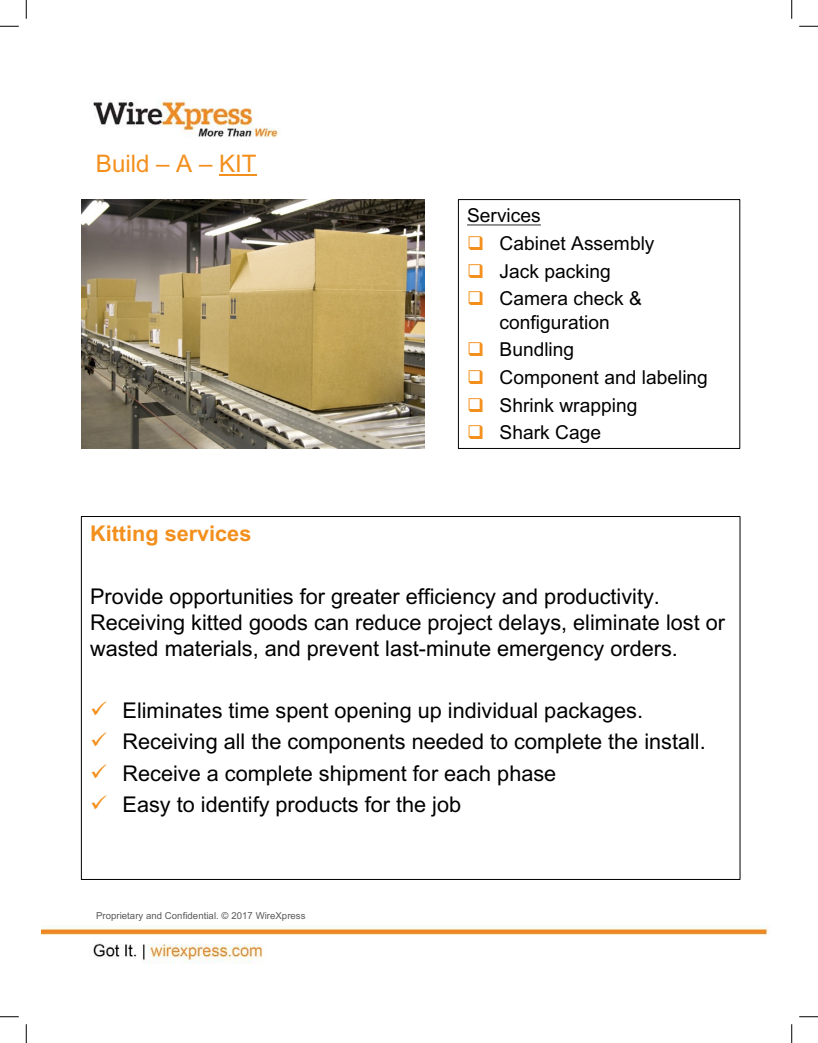
<style>
.page{position:relative;width:818px;height:1043px;background:#fff}
.page>*{position:absolute;margin:0;border:0;box-sizing:border-box;transform-origin:0 0}
.t1{font:24.12px "Arial";color:#f3901d}
.t2{font:21.62px/26px "Arial";color:#000}
.t3{font:700 21.62px "Arial";color:#f3901d}
.t4{font:19.12px/23.2px "Arial";color:#000;text-align:center}
.t5{font:9.62px "Arial";letter-spacing:.01em;color:#595959}
.s1{color:#f3901d}
</style>
<div class="page">
<img style="left:41px;top:99px;width:728px;height:865px">
<hr style="left:219px;top:174px;width:37px;height:1px;background:#f3901d">
<div style="left:458px;top:199px;width:282px;height:250px;border:1px solid #000"></div>
<svg style="left:467px;top:224px;width:74px;height:1px"></svg>
<img style="left:81px;top:199px;width:343px;height:249px">
<svg style="left:0;top:25px;width:19px;height:2px"></svg>
<svg style="left:799px;top:25px;width:19px;height:2px"></svg>
<svg style="left:0;top:1016px;width:19px;height:1px"></svg>
<svg style="left:799px;top:1016px;width:19px;height:1px"></svg>
<svg style="left:25px;top:0;width:2px;height:19px"></svg>
<svg style="left:25px;top:1024px;width:2px;height:18px"></svg>
<svg style="left:791px;top:0;width:1px;height:19px"></svg>
<svg style="left:791px;top:1024px;width:1px;height:18px"></svg>
<p class="t1" style="left:96px;top:146px;width:162px">Build – A – KIT</p>
<p class="t3" style="left:90px;top:518px;width:163px">Kitting services</p>
<p class="t4" style="left:467px;top:204px;width:75px">Services</p>
<p class="t4" style="left:467px;top:231px;width:189px"><span class="s1">❑</span> Cabinet Assembly</p>
<p class="t4" style="left:467px;top:259px;width:145px"><span class="s1">❑</span> Jack packing</p>
<p class="t4" style="left:467px;top:287px;width:176px"><span class="s1">❑</span> Camera check &amp; configuration</p>
<p class="t4" style="left:467px;top:337px;width:109px"><span class="s1">❑</span> Bundling</p>
<p class="t4" style="left:467px;top:365px;width:242px"><span class="s1">❑</span> Component and labeling</p>
<p class="t4" style="left:467px;top:393px;width:172px"><span class="s1">❑</span> Shrink wrapping</p>
<p class="t4" style="left:467px;top:421px;width:136px"><span class="s1">❑</span> Shark Cage</p>
<p class="t2" style="left:90px;top:583px;width:636px">Provide opportunities for greater efficiency and productivity.<br>Receiving kitted goods can reduce project delays, eliminate lost or wasted materials, and prevent last-minute emergency orders.</p>
<p class="t2" style="left:90px;top:697px;width:554px"><span class="s1">✓</span> Eliminates time spent opening up individual packages.</p>
<p class="t2" style="left:90px;top:728px;width:617px"><span class="s1">✓</span> Receiving all the components needed to complete the install.</p>
<p class="t2" style="left:90px;top:759px;width:468px"><span class="s1">✓</span> Receive a complete shipment for each phase</p>
<p class="t2" style="left:90px;top:791px;width:372px"><span class="s1">✓</span> Easy to identify products for the job</p>
<p class="t5" style="left:96px;top:909px;width:211px">Proprietary and Confidential. © 2017 WireXpress</p>
</div>
